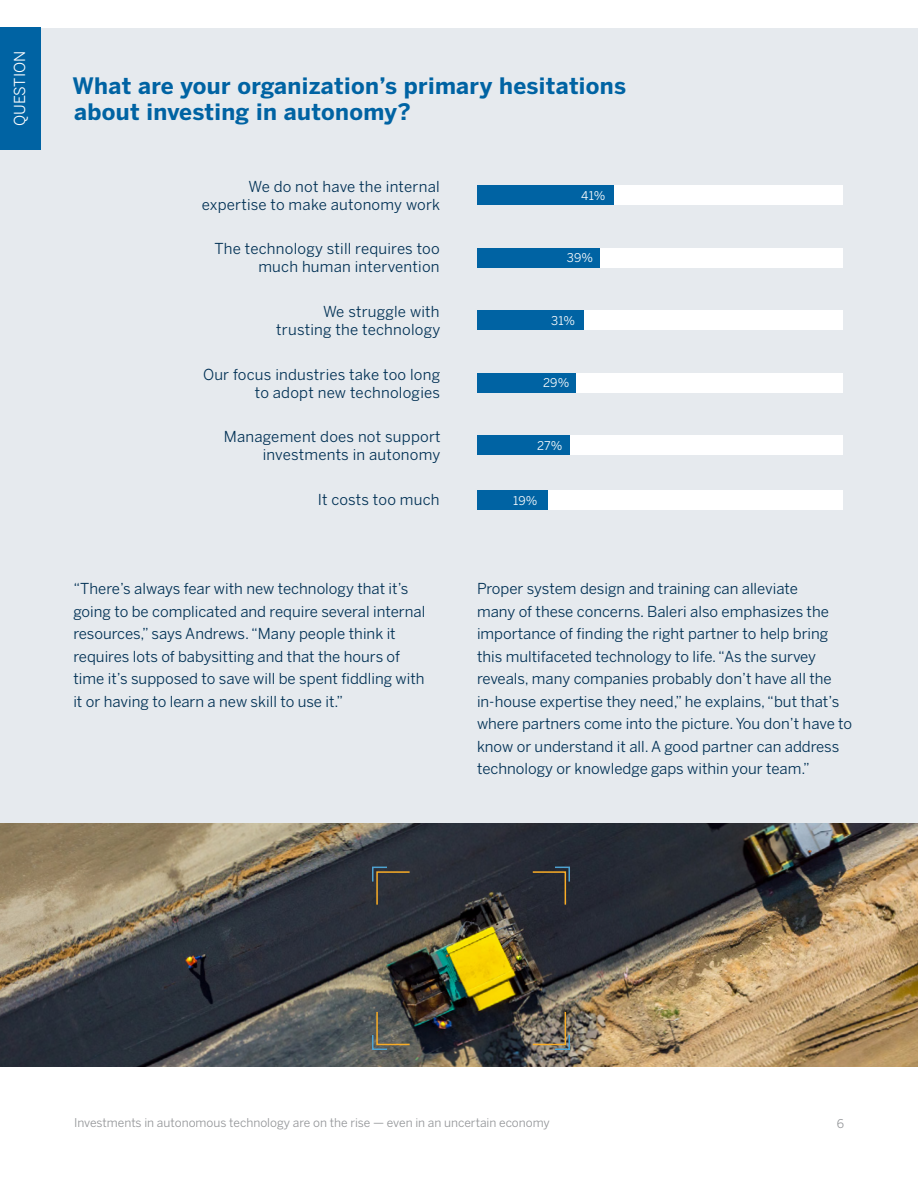
<style>
.page{position:relative;width:918px;height:1188px;background:#fff}
.page>*{position:absolute;margin:0;border:0;box-sizing:border-box;transform-origin:0 0}
.Subhead{font:700 22.5px/25.5px "Benton Sans";letter-spacing:.015em;color:#0063a3}
.Body{font:15px/22.5px "Benton Sans";color:#003054;text-align:right}
.Body-2{font:15px "Benton Sans";color:#fff}
.t1{font:12px "Benton Sans";color:#939598}
.Body-3{font:12px "Benton Sans";letter-spacing:.015em;color:#fff}
</style>
<div class="page">
<div style="left:0;top:28px;width:918px;height:1038px;background:#e6eaee"></div>
<div style="left:477px;top:185px;width:366px;height:19px;background:#fff"></div>
<div style="left:477px;top:185px;width:137px;height:19px;background:#0063a3"></div>
<div style="left:477px;top:248px;width:366px;height:19px;background:#fff"></div>
<div style="left:477px;top:248px;width:123px;height:19px;background:#0063a3"></div>
<div style="left:477px;top:311px;width:366px;height:19px;background:#fff"></div>
<div style="left:477px;top:311px;width:107px;height:19px;background:#0063a3"></div>
<div style="left:477px;top:436px;width:366px;height:19px;background:#fff"></div>
<div style="left:477px;top:436px;width:93px;height:19px;background:#0063a3"></div>
<div style="left:477px;top:373px;width:366px;height:19px;background:#fff"></div>
<div style="left:477px;top:373px;width:99px;height:19px;background:#0063a3"></div>
<div style="left:477px;top:491px;width:366px;height:19px;background:#fff"></div>
<div style="left:477px;top:491px;width:71px;height:19px;background:#0063a3"></div>
<div style="left:0;top:27px;width:40px;height:122px;background:#0063a3"></div>
<img style="left:0;top:824px;width:918px;height:242px">
<svg style="left:371px;top:866px;width:40px;height:40px;background:#3a3b3c"></svg>
<svg style="left:531px;top:866px;width:40px;height:40px;background:#323336"></svg>
<svg style="left:371px;top:1010px;width:40px;height:41px;background:#616259"></svg>
<svg style="left:531px;top:1010px;width:40px;height:41px;background:#7a7161"></svg>
<p class="Body-2" style="left:11px;top:126px;width:77px;rotate:-90deg">QUESTION</p>
<p class="Subhead" style="left:72px;top:74px;width:555px">What are your organization’s primary hesitations about investing in autonomy?</p>
<p class="Body" style="left:202px;top:177px;width:240px;line-height:18px">We do not have the internal expertise to make autonomy work</p>
<p class="Body" style="left:214px;top:240px;width:227px;line-height:18px">The technology still requires too much human intervention</p>
<p class="Body" style="left:276px;top:303px;width:166px;line-height:18px">We struggle with trusting the technology</p>
<p class="Body" style="left:203px;top:365px;width:239px;line-height:18px">Our focus industries take too long to adopt new technologies</p>
<p class="Body" style="left:224px;top:428px;width:218px;line-height:18px">Management does not support investments in autonomy</p>
<p class="Body" style="left:318px;top:488px;width:123px">It costs too much</p>
<p class="Body" style="left:73px;top:577px;width:354px;text-align:left">“There’s always fear with new technology that it’s going to be complicated and require several internal resources,” says Andrews. “Many people think it requires lots of babysitting and that the hours of time it’s supposed to save will be spent fiddling with it or having to learn a new skill to use it.”</p>
<p class="Body-3" style="left:581px;top:188px;width:26px">41%</p>
<p class="Body-3" style="left:567px;top:251px;width:28px">39%</p>
<p class="Body-3" style="left:551px;top:313px;width:26px">31%</p>
<p class="Body-3" style="left:543px;top:376px;width:28px">29%</p>
<p class="Body-3" style="left:537px;top:438px;width:27px">27%</p>
<p class="Body-3" style="left:513px;top:494px;width:26px">19%</p>
<p class="Body" style="left:477px;top:577px;width:377px;text-align:left">Proper system design and training can alleviate<br>many of these concerns. Baleri also emphasizes the importance of finding the right partner to help bring this multifaceted technology to life. “As the survey reveals, many companies probably don’t have all the in-house expertise they need,” he explains, “but that’s where partners come into the picture. You don’t have to know or understand it all. A good partner can address technology or knowledge gaps within your team.”</p>
<p class="t1" style="left:74px;top:1115px;width:477px">Investments in autonomous technology are on the rise — even in an uncertain economy</p>
<p class="t1" style="left:837px;top:1116px;width:9px">6</p>
</div>
